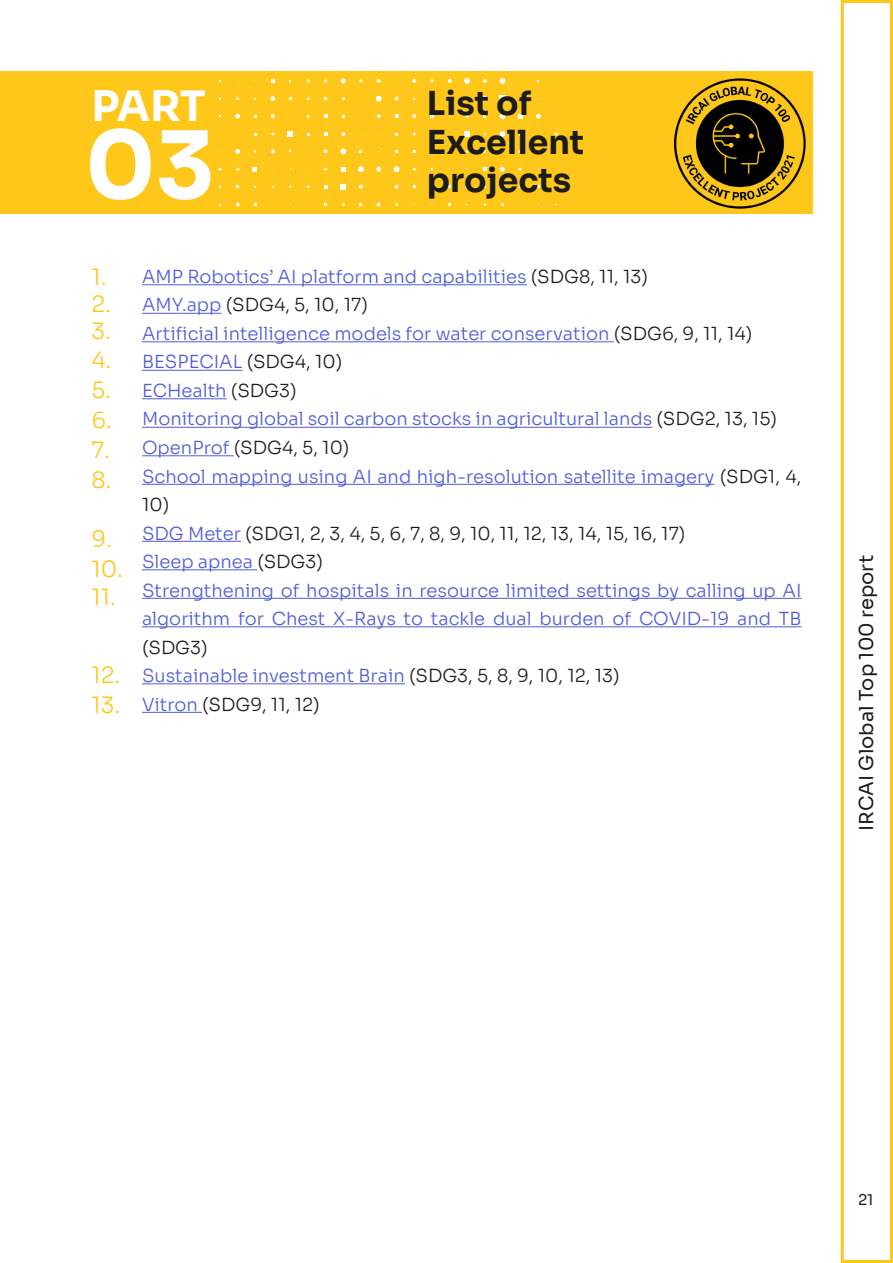
<style>
.page{position:relative;width:893px;height:1263px;background:#fff}
.page>*{position:absolute;margin:0;border:0;box-sizing:border-box;transform-origin:0 0}
.t1{font:700 93px "Sora";color:#fff}
.t2{font:700 42px "Sora";color:#fff}
.t3{font:700 33px/38.2px "Sora";color:#1c1c1c}
.t4{font:300 22.5px/29px "Sora";color:#ffc71a}
.t5{font:19.5px "Sora";color:#1c1c1c}
.t6{font:300 18px/28.5px "Sora";color:#4f5cd6}
.t7{font:300 18px/28.5px "Sora";color:#1c1c1c}
.t8{font:15px "Sora";color:#1c1c1c}
.s1{color:#1c1c1c}
.s2{color:#4f5cd6}
</style>
<div class="page">
<hr style="left:142px;top:284px;width:385px;height:1px;background:#4f5cd6">
<hr style="left:142px;top:313px;width:80px;height:1px;background:#4f5cd6">
<hr style="left:142px;top:341px;width:472px;height:1px;background:#4f5cd6">
<hr style="left:142px;top:370px;width:100px;height:1px;background:#4f5cd6">
<hr style="left:142px;top:398px;width:85px;height:1px;background:#4f5cd6">
<hr style="left:142px;top:427px;width:510px;height:1px;background:#4f5cd6">
<hr style="left:142px;top:455px;width:92px;height:1px;background:#4f5cd6">
<hr style="left:142px;top:484px;width:572px;height:1px;background:#4f5cd6">
<hr style="left:142px;top:541px;width:99px;height:1px;background:#4f5cd6">
<hr style="left:142px;top:569px;width:115px;height:1px;background:#4f5cd6">
<hr style="left:142px;top:598px;width:659px;height:1px;background:#4f5cd6">
<hr style="left:142px;top:626px;width:659px;height:1px;background:#4f5cd6">
<hr style="left:142px;top:683px;width:263px;height:1px;background:#4f5cd6">
<hr style="left:142px;top:712px;width:60px;height:1px;background:#4f5cd6">
<div style="left:0;top:71px;width:812px;height:142px;background:#ffc71a"></div>
<div style="left:499px;top:95px;width:7px;height:7px;background:#fff"></div>
<svg style="left:464px;top:131px;width:6px;height:6px"></svg>
<svg style="left:288px;top:131px;width:5px;height:6px"></svg>
<svg style="left:518px;top:114px;width:5px;height:5px"></svg>
<svg style="left:340px;top:184px;width:6px;height:6px"></svg>
<svg style="left:235px;top:114px;width:5px;height:5px"></svg>
<svg style="left:270px;top:96px;width:5px;height:5px"></svg>
<svg style="left:235px;top:149px;width:5px;height:5px"></svg>
<svg style="left:376px;top:167px;width:5px;height:5px"></svg>
<svg style="left:536px;top:114px;width:5px;height:5px"></svg>
<svg style="left:500px;top:167px;width:5px;height:5px"></svg>
<svg style="left:324px;top:185px;width:3px;height:4px"></svg>
<svg style="left:483px;top:167px;width:4px;height:4px"></svg>
<svg style="left:358px;top:166px;width:6px;height:6px"></svg>
<svg style="left:376px;top:96px;width:6px;height:6px"></svg>
<svg style="left:394px;top:166px;width:5px;height:6px"></svg>
<svg style="left:500px;top:113px;width:5px;height:6px"></svg>
<svg style="left:482px;top:96px;width:6px;height:6px"></svg>
<svg style="left:464px;top:78px;width:6px;height:6px"></svg>
<svg style="left:324px;top:132px;width:3px;height:4px"></svg>
<svg style="left:324px;top:114px;width:3px;height:4px"></svg>
<svg style="left:395px;top:114px;width:3px;height:4px"></svg>
<svg style="left:341px;top:167px;width:5px;height:5px"></svg>
<svg style="left:340px;top:148px;width:6px;height:6px"></svg>
<svg style="left:253px;top:167px;width:4px;height:5px"></svg>
<svg style="left:518px;top:149px;width:4px;height:4px"></svg>
<svg style="left:395px;top:97px;width:3px;height:4px"></svg>
<svg style="left:448px;top:79px;width:4px;height:4px"></svg>
<svg style="left:412px;top:79px;width:4px;height:4px"></svg>
<svg style="left:341px;top:78px;width:5px;height:5px"></svg>
<svg style="left:271px;top:114px;width:4px;height:4px"></svg>
<svg style="left:271px;top:149px;width:4px;height:4px"></svg>
<svg style="left:324px;top:149px;width:3px;height:4px"></svg>
<svg style="left:341px;top:132px;width:4px;height:4px"></svg>
<svg style="left:377px;top:114px;width:4px;height:4px"></svg>
<svg style="left:359px;top:185px;width:4px;height:4px"></svg>
<svg style="left:236px;top:203px;width:4px;height:3px"></svg>
<svg style="left:395px;top:185px;width:3px;height:4px"></svg>
<svg style="left:377px;top:203px;width:4px;height:3px"></svg>
<svg style="left:271px;top:79px;width:4px;height:4px"></svg>
<svg style="left:465px;top:185px;width:4px;height:4px"></svg>
<svg style="left:448px;top:97px;width:4px;height:4px"></svg>
<svg style="left:483px;top:79px;width:4px;height:4px"></svg>
<svg style="left:500px;top:78px;width:5px;height:6px"></svg>
<svg style="left:500px;top:131px;width:5px;height:6px"></svg>
<svg style="left:500px;top:184px;width:5px;height:6px"></svg>
<svg style="left:430px;top:114px;width:4px;height:4px"></svg>
<svg style="left:412px;top:114px;width:4px;height:4px"></svg>
<svg style="left:377px;top:79px;width:4px;height:4px"></svg>
<img style="left:673px;top:78px;width:133px;height:131px">
<div style="left:841px;top:0;width:52px;height:1263px;border:3px solid #ffc71a"></div>
<h2 class="t2" style="left:91px;top:82px;width:116px">PART</h2>
<h1 class="t1" style="left:85px;top:88px;width:131px">03</h1>
<h3 class="t3" style="left:427px;top:81px;width:159px">List of<br>Excellent projects</h3>
<p class="t4" style="left:91px;top:265px;width:22px">1.<br>2.<br>3.<br>4.<br>5.<br>6.<br>7.<br>8.</p>
<p class="t4" style="left:91px;top:525px;width:33px">9.<br>10.<br>11.</p>
<p class="t4" style="left:91px;top:662px;width:30px;line-height:30px">12.<br>13.</p>
<p class="t6" style="left:142px;top:261px;width:661px">AMP Robotics’ AI platform and capabilities <span class="s1">(SDG8, 11, 13)<br></span>AMY.app <span class="s1">(SDG4, 5, 10, 17)<br></span>Artificial intelligence models for water conservation <span class="s1">(SDG6, 9, 11, 14)<br></span>BESPECIAL <span class="s1">(SDG4, 10)<br></span>ECHealth <span class="s1">(SDG3)<br></span>Monitoring global soil carbon stocks in agricultural lands <span class="s1">(SDG2, 13, 15)<br></span>OpenProf <span class="s1">(SDG4, 5, 10)<br></span>School mapping using AI and high-resolution satellite imagery <span class="s1">(SDG1, 4, 10)<br></span>SDG Meter <span class="s1">(SDG1, 2, 3, 4, 5, 6, 7, 8, 9, 10, 11, 12, 13, 14, 15, 16, 17)<br></span>Sleep apnea <span class="s1">(SDG3)<br></span>Strengthening of hospitals in resource limited settings by calling up AI algorithm for Chest X-Rays to tackle dual burden of COVID-19 and TB</p>
<p class="t7" style="left:142px;top:634px;width:479px">(SDG3)<br><span class="s2">Sustainable investment Brain</span> (SDG3, 5, 8, 9, 10, 12, 13)<br><span class="s2">Vitron</span> (SDG9, 11, 12)</p>
<p class="t5" style="left:858px;top:831px;width:277px;rotate:-90deg">IRCAI Global Top 100 report</p>
<p class="t8" style="left:858px;top:1193px;width:17px">21</p>
</div>
